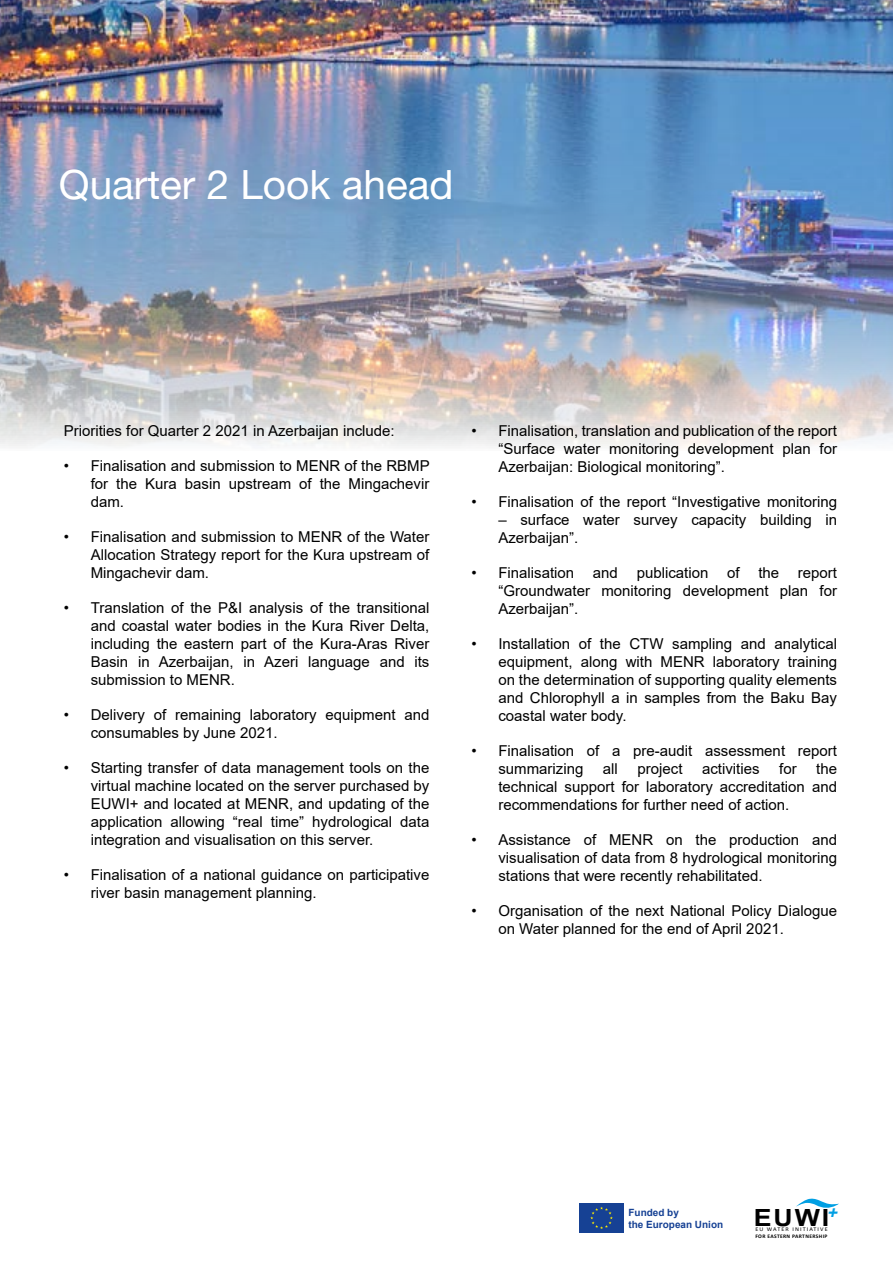
<style>
.page{position:relative;width:893px;height:1263px;background:#fff}
.page>*{position:absolute;margin:0;border:0;box-sizing:border-box;transform-origin:0 0}
.t1{font:40.5px "Helvetica Neue LT Std";color:#fff}
.t2{font:700 23.7px "Arial";color:#000;scale:1.13 1}
.t3{font:italic 700 expanded 17.25px "Helvetica Neue LT Std";color:#009fe3}
.t4{font:15px/18px "Arial";color:#000;text-align:justify}
.t5{font:700 9.9px/12px "Arial";color:#164194}
.t6{font:5.7px "Calibri";letter-spacing:.175em;color:#000;scale:1.07 1}
.t7{font:700 5.4px "Calibri";letter-spacing:.065em;color:#000}
</style>
<div class="page">
<img style="left:0;top:0;width:893px;height:446px">
<div style="left:579px;top:1203px;width:45px;height:30px;background:#164194"></div>
<svg style="left:590px;top:1207px;width:23px;height:22px"></svg>
<svg style="left:796px;top:1198px;width:43px;height:10px"></svg>
<h1 class="t1" style="left:59px;top:160px;width:396px">Quarter 2 Look ahead</h1>
<p class="t4" style="left:64px;top:422px;width:332px">Priorities for Quarter 2 2021 in Azerbaijan include:</p>
<p class="t4" style="left:91px;top:457px;width:340px;text-indent:-27px">• Finalisation and submission to MENR of the RBMP for the Kura basin upstream of the Mingachevir dam.</p>
<p class="t4" style="left:91px;top:528px;width:340px;text-indent:-27px">• Finalisation and submission to MENR of the Water Allocation Strategy report for the Kura upstream of Mingachevir dam.</p>
<p class="t4" style="left:91px;top:599px;width:340px;text-indent:-27px">• Translation of the P&amp;I analysis of the transitional and coastal water bodies in the Kura River Delta, including the eastern part of the Kura-Aras River Basin in Azerbaijan, in Azeri language and its submission to MENR.</p>
<p class="t4" style="left:91px;top:706px;width:340px;text-indent:-27px">• Delivery of remaining laboratory equipment and consumables by June 2021.</p>
<p class="t4" style="left:91px;top:759px;width:340px;text-indent:-27px">• Starting transfer of data management tools on the virtual machine located on the server purchased by EUWI+ and located at MENR, and updating of the application allowing “real time” hydrological data integration and visualisation on this server.</p>
<p class="t4" style="left:91px;top:866px;width:340px;text-indent:-27px">• Finalisation of a national guidance on participative river basin management planning.</p>
<p class="t4" style="left:498px;top:422px;width:340px;text-indent:-27px">• Finalisation, translation and publication of the report “Surface water monitoring development plan for Azerbaijan: Biological monitoring”.</p>
<p class="t4" style="left:471px;top:493px;width:367px">• Finalisation of the report “Investigative monitoring</p>
<p class="t4" style="left:498px;top:511px;width:340px">– surface water survey capacity building in<br>Azerbaijan”.</p>
<p class="t4" style="left:498px;top:564px;width:340px;text-indent:-27px">• Finalisation and publication of the report “Groundwater monitoring development plan for Azerbaijan”.</p>
<p class="t4" style="left:498px;top:635px;width:340px;text-indent:-27px">• Installation of the CTW sampling and analytical equipment, along with MENR laboratory training on the determination of supporting quality elements and Chlorophyll a in samples from the Baku Bay coastal water body.</p>
<p class="t4" style="left:498px;top:742px;width:340px;text-indent:-27px">• Finalisation of a pre-audit assessment report summarizing</p>
<p class="t4" style="left:603px;top:760px;width:16px">all</p>
<p class="t4" style="left:637px;top:760px;width:47px">project</p>
<p class="t4" style="left:702px;top:760px;width:59px">activities</p>
<p class="t4" style="left:779px;top:760px;width:19px">for</p>
<p class="t4" style="left:498px;top:760px;width:340px;text-indent:318px">the technical support for laboratory accreditation and recommendations for further need of action.</p>
<p class="t4" style="left:498px;top:831px;width:340px;text-indent:-27px">• Assistance of MENR on the production and visualisation of data from 8 hydrological monitoring stations that were recently rehabilitated.</p>
<p class="t4" style="left:498px;top:902px;width:340px;text-indent:-27px">• Organisation of the next National Policy Dialogue on Water planned for the end of April 2021.</p>
<p class="t3" style="left:827px;top:1200px;width:12px">+</p>
<p class="t5" style="left:628px;top:1206px;width:96px">Funded by<br>the European Union</p>
<h2 class="t2" style="left:754px;top:1200px;width:68px">EUWI</h2>
<p class="t6" style="left:755px;top:1225px;width:69px">EU WATER INITIATIVE</p>
<p class="t7" style="left:755px;top:1232px;width:74px">FOR EASTERN PARTNERSHIP</p>
</div>
